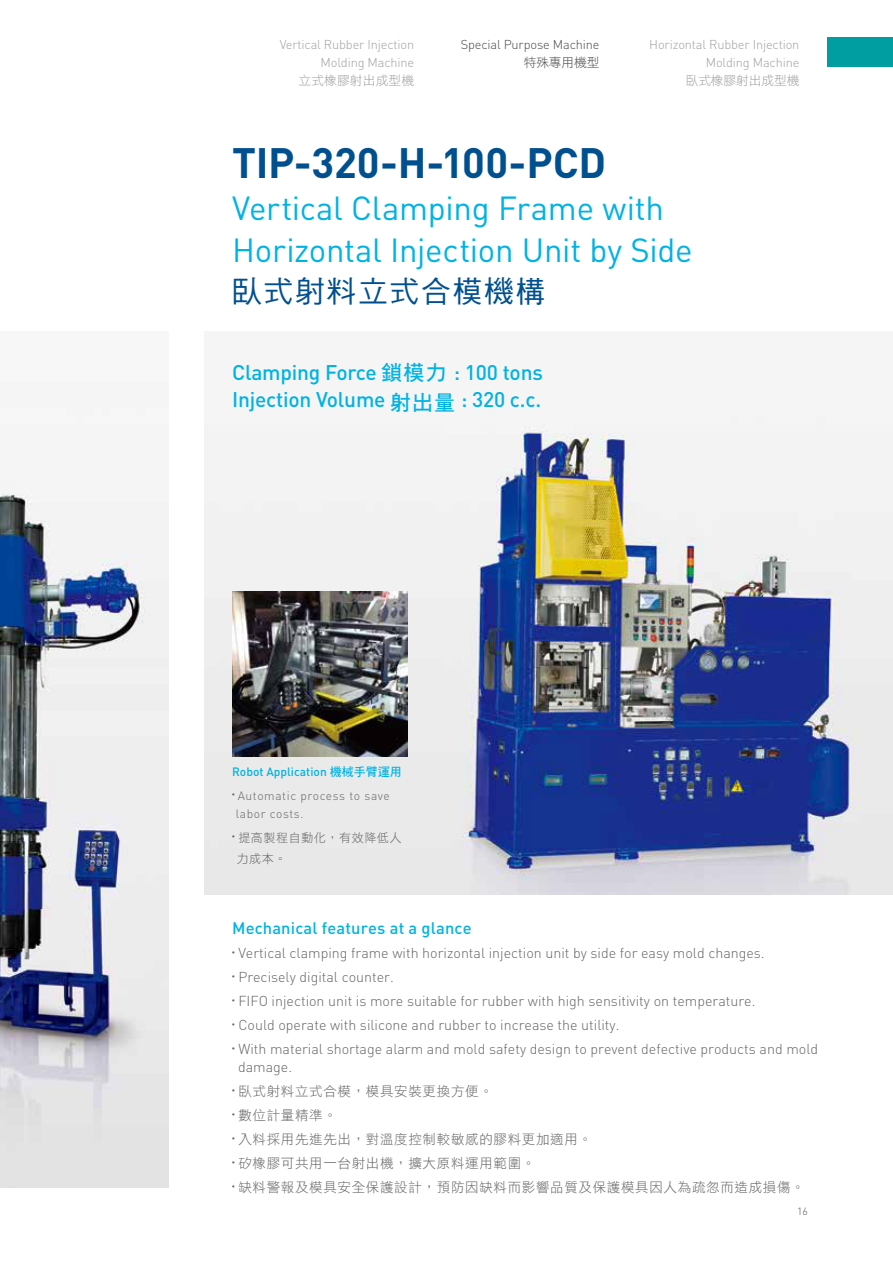
<style>
.page{position:relative;width:893px;height:1263px;background:#fff}
.page>*{position:absolute;margin:0;border:0;box-sizing:border-box;transform-origin:0 0}
.t1{font:700 42px "DIN Pro";letter-spacing:-.005em;color:#00508f}
.t2{font:33px/42px "DIN Pro";letter-spacing:-.01em;color:#00b3e3}
.t3{font:30px "DF Hei Std W5";letter-spacing:.05em;color:#00508f}
.t4{font:500 21px/27px "DIN Pro";letter-spacing:-.01em;color:#00b3e3}
.t5{font:500 16.5px "DIN Pro";letter-spacing:.01em;color:#00b3e3}
.t6{font:300 14.25px/18px "DIN Pro";color:#666464}
.t7{font:13.5px "DF Hei Std W3";letter-spacing:.05em;color:#666464}
.t8{font:300 12.75px/18px "DIN Pro";letter-spacing:-.01em;color:#9fa0a0;text-align:right}
.t9{font:300 12.75px "DIN Pro";letter-spacing:-.01em;color:#4c4948}
.t10{font:12.75px "DF Hei Std W3";color:#9fa0a0}
.t11{font:12.75px "DF Hei Std W3";letter-spacing:-.01em;color:#4c4948}
.t12{font:300 12px/18px "DIN Pro";letter-spacing:.05em;color:#666464}
.t13{font:500 12px "DIN Pro";color:#00b3e3}
.t14{font:12px/21px "DF Hei Std W3";letter-spacing:.05em;color:#666464}
.t15{font:300 10.5px "DIN Pro";color:#595757}
.s1{font-family:"DF Hei Std W7";font-weight:400}
</style>
<div class="page">
<div style="left:827px;top:37px;width:66px;height:30px;background:#009ea1"></div>
<img style="left:204px;top:416px;width:689px;height:479px">
<img style="left:0;top:485px;width:169px;height:703px">
<img style="left:232px;top:591px;width:176px;height:166px">
<p class="t8" style="left:280px;top:35px;width:136px">Vertical Rubber Injection<br>Molding Machine</p>
<p class="t10" style="left:298px;top:73px;width:117px">立式橡膠射出成型機</p>
<p class="t9" style="left:461px;top:35px;width:140px">Special Purpose Machine</p>
<p class="t11" style="left:524px;top:55px;width:77px">特殊專用機型</p>
<p class="t8" style="left:649px;top:35px;width:152px">Horizontal Rubber Injection<br>Molding Machine</p>
<p class="t10" style="left:686px;top:73px;width:115px">臥式橡膠射出成型機</p>
<h1 class="t1" style="left:232px;top:134px;width:376px">TIP-320-H-100-PCD</h1>
<h2 class="t2" style="left:232px;top:185px;width:462px">Vertical Clamping Frame with<br>Horizontal Injection Unit by Side</h2>
<h3 class="t3" style="left:232px;top:275px;width:315px">臥式射料立式合模機構</h3>
<h3 class="t4" style="left:232px;top:358px;width:312px">Clamping Force <span class="s1">鎖模力</span> : 100 tons<br>Injection Volume <span class="s1">射出量</span> : 320 c.c.</h3>
<p class="t13" style="left:232px;top:763px;width:171px">Robot Application <span class="s1">機械手臂運用</span></p>
<p class="t12" style="left:236px;top:786px;width:156px;text-indent:-4px"><sup>•</sup> Automatic process to save labor costs.</p>
<p class="t14" style="left:237px;top:827px;width:166px;text-indent:-5px"><sup>•</sup> 提高製程自動化，有效降低人力成本。</p>
<p class="t5" style="left:232px;top:917px;width:241px">Mechanical features at a glance</p>
<p class="t6" style="left:232px;top:943px;width:534px"><sup>•</sup> Vertical clamping frame with horizontal injection unit by side for easy mold changes.</p>
<p class="t6" style="left:232px;top:967px;width:163px"><sup>•</sup> Precisely digital counter.</p>
<p class="t6" style="left:232px;top:991px;width:525px"><sup>•</sup> FIFO injection unit is more suitable for rubber with high sensitivity on temperature.</p>
<p class="t6" style="left:232px;top:1015px;width:389px"><sup>•</sup> Could operate with silicone and rubber to increase the utility.</p>
<p class="t6" style="left:238px;top:1039px;width:582px;text-indent:-6px"><sup>•</sup> With material shortage alarm and mold safety design to prevent defective products and mold damage.</p>
<p class="t7" style="left:232px;top:1084px;width:262px"><sup>•</sup> 臥式射料立式合模，模具安裝更換方便。</p>
<p class="t7" style="left:232px;top:1108px;width:106px"><sup>•</sup> 數位計量精準。</p>
<p class="t7" style="left:232px;top:1132px;width:361px"><sup>•</sup> 入料採用先進先出，對溫度控制較敏感的膠料更加適用。</p>
<p class="t7" style="left:232px;top:1156px;width:305px"><sup>•</sup> 矽橡膠可共用一台射出機，擴大原料運用範圍。</p>
<p class="t7" style="left:232px;top:1180px;width:574px"><sup>•</sup> 缺料警報及模具安全保護設計，預防因缺料而影響品質及保護模具因人為疏忽而造成損傷。</p>
<p class="t15" style="left:797px;top:1204px;width:12px">16</p>
</div>
